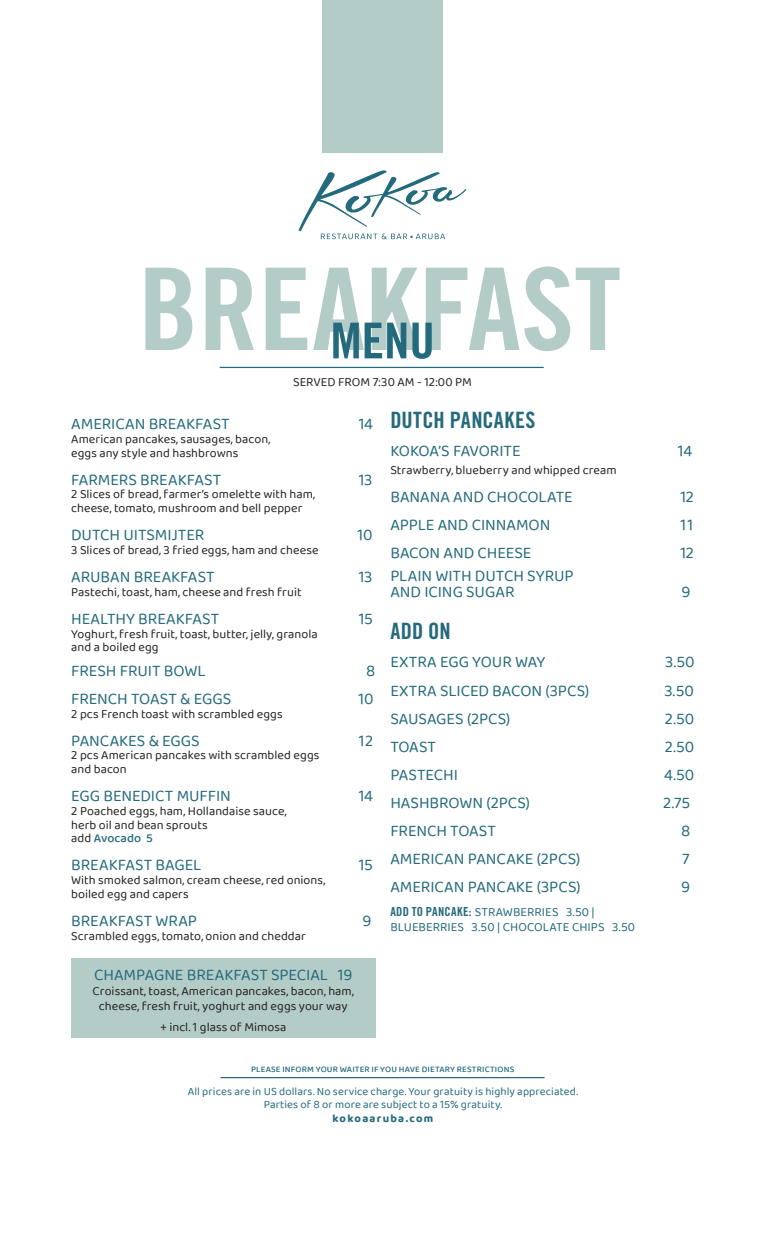
<style>
.page{position:relative;width:765px;height:1260px;background:#fff}
.page>*{position:absolute;margin:0;border:0;box-sizing:border-box;transform-origin:0 0}
.Title_Seccion{font:22.5px "Trade Gothic LT Bold Cond Twenty";letter-spacing:.01em;color:#236a7c}
.Title_Item{font:16.25px "Baloo 2";letter-spacing:-.005em;color:#236a7c}
.Body{font:16.25px "Baloo 2";letter-spacing:-.005em;color:#236a7c}
.Body-2{font:12.5px/13.8px "Baloo 2";letter-spacing:.005em;color:#231f20}
.Title_Seccion-2{font:12.5px/15px "Baloo 2";letter-spacing:.005em;color:#236a7c}
.Title_Item-2{font:12.5px "Baloo 2";letter-spacing:.005em;color:#231f20}
.Body-3{font:500 12.5px "Baloo 2";letter-spacing:.005em;color:#236a7c}
.t1{font:11.25px/13.5px "Baloo 2";letter-spacing:.01em;color:#236a7c;text-align:center}
.t2{font:700 11.25px "Baloo 2";letter-spacing:.11em;color:#236a7c}
.t3{font:500 8.75px "Baloo 2";letter-spacing:.02em;color:#236a7c}
.s1{font-weight:400;color:#231f20}
.s2{font-family:"Trade Gothic LT Bold Cond Twenty"}
</style>
<div class="page">
<hr style="left:220px;top:1077px;width:325px;height:1px;background:#236a7c">
<hr style="left:220px;top:367px;width:324px;height:1px;background:#236a7c">
<svg style="left:145px;top:267px;width:475px;height:84px"></svg>
<svg style="left:333px;top:323px;width:99px;height:36px"></svg>
<div style="left:322px;top:0;width:121px;height:153px;background:#b4ccc7"></div>
<svg style="left:299px;top:170px;width:168px;height:69px"></svg>
<div style="left:71px;top:958px;width:304px;height:80px;background:#b4ccc7"></div>
<p class="Body-2" style="left:293px;top:376px;width:180px">SERVED FROM 7:30 AM - 12:00 PM</p>
<p class="Title_Item" style="left:71px;top:413px;width:160px">AMERICAN BREAKFAST</p>
<p class="Title_Item" style="left:359px;top:413px;width:16px">14</p>
<p class="Body-2" style="left:71px;top:433px;width:201px">American pancakes, sausages, bacon, eggs any style and hashbrowns</p>
<p class="Title_Item" style="left:71px;top:468px;width:152px">FARMERS BREAKFAST</p>
<p class="Title_Item" style="left:359px;top:468px;width:15px">13</p>
<p class="Body-2" style="left:71px;top:488px;width:245px">2 Slices of bread, farmer’s omelette with ham, cheese, tomato, mushroom and bell pepper</p>
<p class="Title_Item" style="left:71px;top:524px;width:135px">DUTCH UITSMIJTER</p>
<p class="Title_Item" style="left:357px;top:524px;width:17px">10</p>
<p class="Body-2" style="left:71px;top:544px;width:249px">3 Slices of bread, 3 fried eggs, ham and cheese</p>
<p class="Title_Item" style="left:71px;top:565px;width:145px">ARUBAN BREAKFAST</p>
<p class="Title_Item" style="left:359px;top:565px;width:15px">13</p>
<p class="Body-2" style="left:71px;top:585px;width:232px">Pastechi, toast, ham, cheese and fresh fruit</p>
<p class="Title_Item" style="left:71px;top:607px;width:150px">HEALTHY BREAKFAST</p>
<p class="Title_Item" style="left:359px;top:607px;width:16px">15</p>
<p class="Body-2" style="left:71px;top:627px;width:248px">Yoghurt, fresh fruit, toast, butter, jelly, granola and a boiled egg</p>
<p class="Body" style="left:71px;top:659px;width:136px">FRESH FRUIT BOWL</p>
<p class="Body" style="left:366px;top:659px;width:11px">8</p>
<p class="Title_Item" style="left:71px;top:687px;width:161px">FRENCH TOAST &amp; EGGS</p>
<p class="Title_Item" style="left:359px;top:687px;width:17px">10</p>
<p class="Body-2" style="left:71px;top:707px;width:213px">2 pcs French toast with scrambled eggs</p>
<p class="Title_Item" style="left:71px;top:729px;width:130px">PANCAKES &amp; EGGS</p>
<p class="Title_Item" style="left:359px;top:729px;width:16px">12</p>
<p class="Body-2" style="left:71px;top:749px;width:250px">2 pcs American pancakes with scrambled eggs and bacon</p>
<p class="Title_Item" style="left:71px;top:785px;width:161px">EGG BENEDICT MUFFIN</p>
<p class="Title_Item" style="left:359px;top:785px;width:16px">14</p>
<p class="Body-2" style="left:71px;top:805px;width:217px">2 Poached eggs, ham, Hollandaise sauce, herb oil and bean sprouts</p>
<p class="Body-3" style="left:71px;top:830px;width:83px"><span class="s1">add</span> Avocado 5</p>
<p class="Title_Item" style="left:71px;top:854px;width:132px">BREAKFAST BAGEL</p>
<p class="Title_Item" style="left:359px;top:854px;width:16px">15</p>
<p class="Body-2" style="left:71px;top:874px;width:256px">With smoked salmon, cream cheese, red onions, boiled egg and capers</p>
<p class="Title_Item" style="left:71px;top:909px;width:127px">BREAKFAST WRAP</p>
<p class="Title_Item" style="left:362px;top:909px;width:10px">9</p>
<p class="Body-2" style="left:71px;top:929px;width:236px">Scrambled eggs, tomato, onion and cheddar</p>
<p class="Title_Item" style="left:94px;top:963px;width:260px">CHAMPAGNE BREAKFAST SPECIAL 19</p>
<p class="Body-2" style="left:93px;top:984px;width:263px;line-height:15px;text-align:center">Croissant, toast, American pancakes, bacon, ham, cheese, fresh fruit, yoghurt and eggs your way</p>
<p class="Body-2" style="left:160px;top:1021px;width:128px">+ incl. 1 glass of Mimosa</p>
<p class="Title_Seccion" style="left:390px;top:407px;width:147px">DUTCH PANCAKES</p>
<p class="Title_Item" style="left:390px;top:440px;width:132px">KOKOA’S FAVORITE</p>
<p class="Title_Item" style="left:678px;top:440px;width:16px">14</p>
<p class="Title_Item-2" style="left:390px;top:461px;width:228px">Strawberry, blueberry and whipped cream</p>
<p class="Title_Item" style="left:390px;top:485px;width:184px">BANANA AND CHOCOLATE</p>
<p class="Title_Item" style="left:680px;top:485px;width:15px">12</p>
<p class="Title_Item" style="left:390px;top:513px;width:162px">APPLE AND CINNAMON</p>
<p class="Title_Item" style="left:680px;top:513px;width:14px">11</p>
<p class="Title_Item" style="left:390px;top:541px;width:143px">BACON AND CHEESE</p>
<p class="Title_Item" style="left:680px;top:541px;width:15px">12</p>
<p class="Title_Item" style="left:390px;top:564px;width:185px">PLAIN WITH DUTCH SYRUP</p>
<p class="Title_Item" style="left:390px;top:581px;width:126px">AND ICING SUGAR</p>
<p class="Title_Item" style="left:682px;top:581px;width:10px">9</p>
<p class="Title_Seccion" style="left:390px;top:618px;width:62px">ADD ON</p>
<p class="Title_Item" style="left:390px;top:651px;width:157px">EXTRA EGG YOUR WAY</p>
<p class="Title_Item" style="left:665px;top:651px;width:31px">3.50</p>
<p class="Title_Item" style="left:390px;top:679px;width:200px">EXTRA SLICED BACON (3PCS)</p>
<p class="Title_Item" style="left:664px;top:679px;width:31px">3.50</p>
<p class="Title_Item" style="left:390px;top:707px;width:122px">SAUSAGES (2PCS)</p>
<p class="Title_Item" style="left:665px;top:707px;width:31px">2.50</p>
<p class="Title_Item" style="left:390px;top:735px;width:47px">TOAST</p>
<p class="Title_Item" style="left:665px;top:735px;width:31px">2.50</p>
<p class="Title_Item" style="left:390px;top:763px;width:69px">PASTECHI</p>
<p class="Title_Item" style="left:664px;top:763px;width:32px">4.50</p>
<p class="Title_Item" style="left:390px;top:791px;width:141px">HASHBROWN (2PCS)</p>
<p class="Title_Item" style="left:663px;top:791px;width:28px">2.75</p>
<p class="Title_Item" style="left:390px;top:819px;width:107px">FRENCH TOAST</p>
<p class="Title_Item" style="left:681px;top:819px;width:11px">8</p>
<p class="Title_Item" style="left:390px;top:847px;width:191px">AMERICAN PANCAKE (2PCS)</p>
<p class="Title_Item" style="left:682px;top:847px;width:9px">7</p>
<p class="Title_Item" style="left:390px;top:875px;width:192px">AMERICAN PANCAKE (3PCS)</p>
<p class="Title_Item" style="left:681px;top:875px;width:10px">9</p>
<p class="Title_Seccion-2" style="left:390px;top:905px;width:246px"><span class="s2">ADD TO PANCAKE:</span> STRAWBERRIES 3.50 |<br>BLUEBERRIES 3.50 | CHOCOLATE CHIPS 3.50</p>
<p class="t3" style="left:251px;top:1063px;width:265px">PLEASE INFORM YOUR WAITER IF YOU HAVE DIETARY RESTRICTIONS</p>
<p class="t1" style="left:188px;top:1085px;width:392px">All prices are in US dollars. No service charge. Your gratuity is highly appreciated.<br>Parties of 8 or more are subject to a 15% gratuity.</p>
<p class="t2" style="left:332px;top:1111px;width:102px">kokoaaruba.com</p>
</div>
